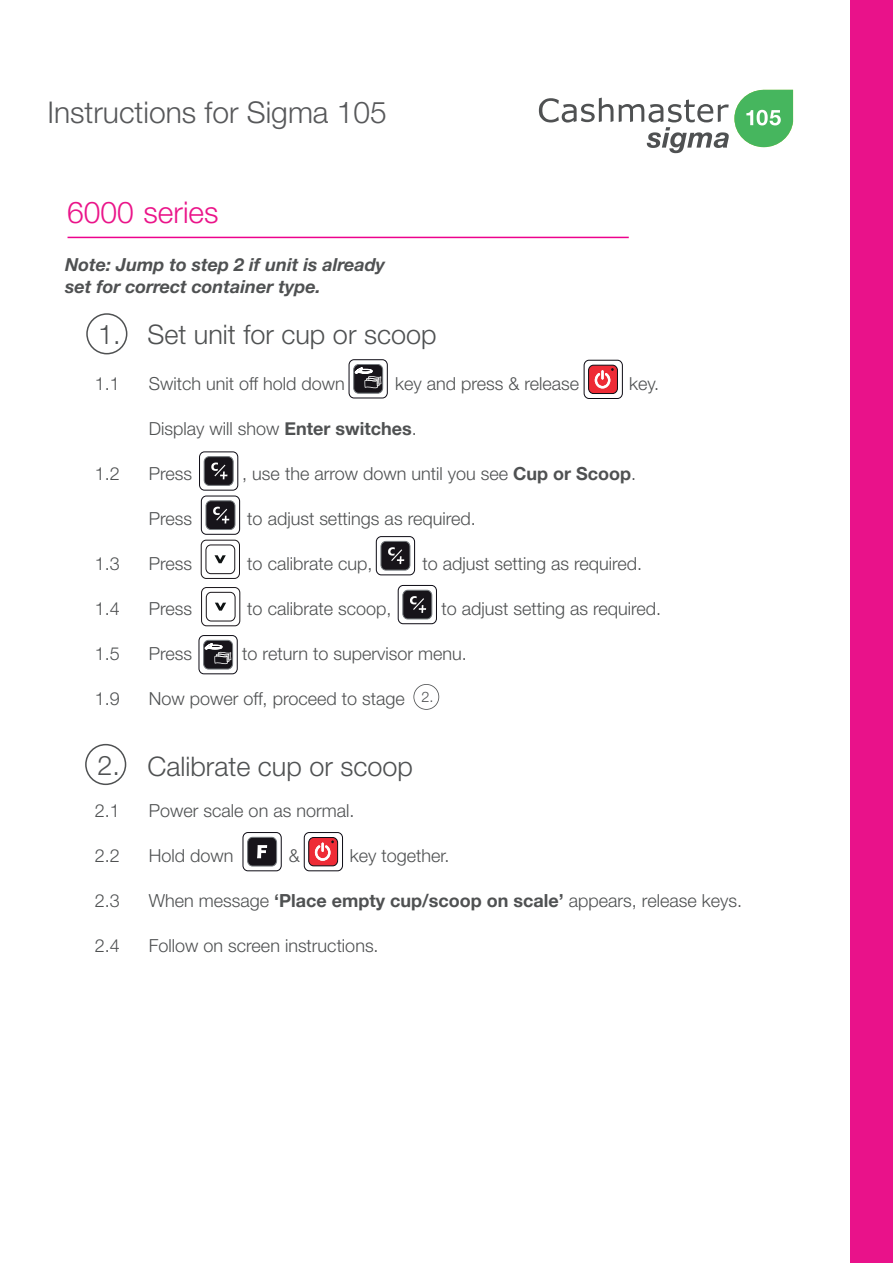
<style>
.page{position:relative;width:893px;height:1263px;background:#fff}
.page>*{position:absolute;margin:0;border:0;box-sizing:border-box;transform-origin:0 0}
.t1{font:300 30px "Helvetica Neue";color:#57585a}
.t2{font:300 30px "Helvetica Neue";color:#ea1489}
.t3{font:300 27px "Helvetica Neue";color:#4f5152}
.t4{font:300 18px "Helvetica Neue";color:#4f5152}
.t5{font:italic 700 18px/21.6px "Helvetica Neue";color:#4f5152}
.t6{font:300 14.55px "Helvetica Neue";color:#4f5152}
.s1{font-weight:700}
</style>
<div class="page">
<div style="left:851px;top:0;width:42px;height:1263px;background:#e9128a"></div>
<svg style="left:539px;top:90px;width:254px;height:63px"></svg>
<div style="left:349px;top:359px;width:38px;height:39px;border:1px solid #0d0b14;border-radius:5px"></div>
<div style="left:354px;top:364px;width:29px;height:29px;background:#17141a;border-radius:5px"></div>
<div style="left:353px;top:364px;width:30px;height:29px;border:1px solid #757a7e;border-radius:5px"></div>
<svg style="left:355px;top:367px;width:26px;height:22px"></svg>
<div style="left:199px;top:635px;width:38px;height:39px;border:1px solid #0d0b14;border-radius:5px"></div>
<div style="left:204px;top:640px;width:29px;height:29px;background:#17141a;border-radius:5px"></div>
<div style="left:203px;top:640px;width:30px;height:29px;border:1px solid #757a7e;border-radius:5px"></div>
<svg style="left:205px;top:642px;width:26px;height:22px"></svg>
<div style="left:199px;top:452px;width:39px;height:38px;border:1px solid #0d0b14;border-radius:5px"></div>
<div style="left:204px;top:457px;width:29px;height:28px;background:#17141a;border-radius:5px"></div>
<div style="left:204px;top:456px;width:29px;height:29px;border:1px solid #757a7e;border-radius:5px"></div>
<svg style="left:211px;top:462px;width:16px;height:17px"></svg>
<div style="left:584px;top:360px;width:39px;height:39px;border:1px solid #0d0b14;border-radius:5px"></div>
<div style="left:589px;top:365px;width:28px;height:28px;background:#ee2b36;border-radius:5px"></div>
<div style="left:588px;top:365px;width:30px;height:29px;border:1px solid #0d0b14;border-radius:5px"></div>
<svg style="left:595px;top:368px;width:19px;height:20px"></svg>
<div style="left:304px;top:832px;width:39px;height:39px;border:1px solid #0d0b14;border-radius:5px"></div>
<div style="left:309px;top:837px;width:29px;height:29px;background:#ee2b36;border-radius:5px"></div>
<div style="left:309px;top:837px;width:29px;height:29px;border:1px solid #0d0b14;border-radius:5px"></div>
<svg style="left:315px;top:840px;width:19px;height:21px"></svg>
<div style="left:243px;top:832px;width:38px;height:39px;border:1px solid #0d0b14;border-radius:5px"></div>
<div style="left:248px;top:837px;width:29px;height:29px;background:#17141a;border-radius:5px"></div>
<div style="left:247px;top:837px;width:30px;height:29px;border:1px solid #757a7e;border-radius:5px"></div>
<svg style="left:257px;top:845px;width:10px;height:13px"></svg>
<div style="left:86px;top:313px;width:41px;height:41px;border:2px solid #4f5152;border-radius:50%"></div>
<svg style="left:413px;top:684px;width:26px;height:26px"></svg>
<div style="left:85px;top:744px;width:41px;height:41px;border:2px solid #4f5152;border-radius:50%"></div>
<svg style="left:201px;top:540px;width:38px;height:38px"></svg>
<div style="left:201px;top:540px;width:39px;height:39px;border:1px solid #181418;border-radius:5px"></div>
<div style="left:206px;top:545px;width:29px;height:29px;background:#fff;border-radius:5px"></div>
<div style="left:206px;top:545px;width:29px;height:29px;border:1px solid #181418;border-radius:5px"></div>
<svg style="left:214px;top:555px;width:12px;height:8px"></svg>
<svg style="left:202px;top:587px;width:38px;height:39px"></svg>
<div style="left:201px;top:587px;width:39px;height:39px;border:1px solid #181418;border-radius:5px"></div>
<div style="left:206px;top:592px;width:29px;height:29px;background:#fff;border-radius:5px"></div>
<div style="left:206px;top:592px;width:29px;height:29px;border:1px solid #181418;border-radius:5px"></div>
<svg style="left:215px;top:603px;width:11px;height:8px"></svg>
<div style="left:376px;top:536px;width:39px;height:39px;border:1px solid #0d0b14;border-radius:5px"></div>
<div style="left:381px;top:541px;width:29px;height:29px;background:#17141a;border-radius:5px"></div>
<div style="left:381px;top:541px;width:29px;height:29px;border:1px solid #757a7e;border-radius:5px"></div>
<svg style="left:388px;top:547px;width:16px;height:17px"></svg>
<div style="left:398px;top:585px;width:39px;height:39px;border:1px solid #0d0b14;border-radius:5px"></div>
<div style="left:403px;top:590px;width:29px;height:29px;background:#17141a;border-radius:5px"></div>
<div style="left:403px;top:590px;width:29px;height:29px;border:1px solid #757a7e;border-radius:5px"></div>
<svg style="left:410px;top:596px;width:16px;height:17px"></svg>
<div style="left:201px;top:496px;width:39px;height:38px;border:1px solid #0d0b14;border-radius:5px"></div>
<div style="left:206px;top:501px;width:29px;height:28px;background:#17141a;border-radius:5px"></div>
<div style="left:206px;top:501px;width:29px;height:29px;border:1px solid #757a7e;border-radius:5px"></div>
<svg style="left:213px;top:507px;width:16px;height:16px"></svg>
<hr style="left:68px;top:237px;width:561px;height:1px;background:#ed028c">
<h1 class="t1" style="left:47px;top:88px;width:341px">Instructions for Sigma 105</h1>
<h1 class="t2" style="left:67px;top:188px;width:153px">6000 series</h1>
<p class="t5" style="left:65px;top:254px;width:322px">Note: Jump to step 2 if unit is already set for correct container type.</p>
<h2 class="t3" style="left:98px;top:312px;width:24px">1.</h2>
<h2 class="t3" style="left:147px;top:312px;width:291px">Set unit for cup or scoop</h2>
<p class="t4" style="left:95px;top:369px;width:27px">1.1</p>
<p class="t4" style="left:149px;top:369px;width:198px">Switch unit off hold down</p>
<p class="t4" style="left:395px;top:369px;width:186px">key and press &amp; release</p>
<p class="t4" style="left:629px;top:369px;width:32px">key.</p>
<p class="t4" style="left:149px;top:414px;width:269px">Display will show <span class="s1">Enter switches</span>.</p>
<p class="t4" style="left:95px;top:459px;width:27px">1.2</p>
<p class="t4" style="left:149px;top:459px;width:45px">Press</p>
<p class="t4" style="left:242px;top:459px;width:395px">, use the arrow down until you see <span class="s1">Cup or Scoop</span>.</p>
<p class="t4" style="left:149px;top:504px;width:45px">Press</p>
<p class="t4" style="left:247px;top:504px;width:230px">to adjust settings as required.</p>
<p class="t4" style="left:95px;top:549px;width:27px">1.3</p>
<p class="t4" style="left:149px;top:549px;width:45px">Press</p>
<p class="t4" style="left:247px;top:549px;width:127px">to calibrate cup,</p>
<p class="t4" style="left:422px;top:549px;width:221px">to adjust setting as required.</p>
<p class="t4" style="left:95px;top:594px;width:27px">1.4</p>
<p class="t4" style="left:149px;top:594px;width:45px">Press</p>
<p class="t4" style="left:247px;top:594px;width:146px">to calibrate scoop,</p>
<p class="t4" style="left:441px;top:594px;width:221px">to adjust setting as required.</p>
<p class="t4" style="left:95px;top:639px;width:27px">1.5</p>
<p class="t4" style="left:149px;top:639px;width:45px">Press</p>
<p class="t4" style="left:242px;top:639px;width:226px">to return to supervisor menu.</p>
<p class="t4" style="left:95px;top:684px;width:27px">1.9</p>
<p class="t4" style="left:149px;top:684px;width:257px">Now power off, proceed to stage</p>
<p class="t6" style="left:421px;top:685px;width:14px">2.</p>
<h2 class="t3" style="left:98px;top:744px;width:24px">2.</h2>
<h2 class="t3" style="left:147px;top:744px;width:267px">Calibrate cup or scoop</h2>
<p class="t4" style="left:95px;top:796px;width:27px">2.1</p>
<p class="t4" style="left:149px;top:796px;width:207px">Power scale on as normal.</p>
<p class="t4" style="left:95px;top:841px;width:27px">2.2</p>
<p class="t4" style="left:149px;top:841px;width:86px">Hold down</p>
<p class="t4" style="left:289px;top:841px;width:12px">&amp;</p>
<p class="t4" style="left:350px;top:841px;width:101px">key together.</p>
<p class="t4" style="left:95px;top:886px;width:27px">2.3</p>
<p class="t4" style="left:149px;top:886px;width:595px">When message <span class="s1">‘Place empty cup/scoop on scale’</span> appears, release keys.</p>
<p class="t4" style="left:95px;top:931px;width:27px">2.4</p>
<p class="t4" style="left:149px;top:931px;width:231px">Follow on screen instructions.</p>
</div>
